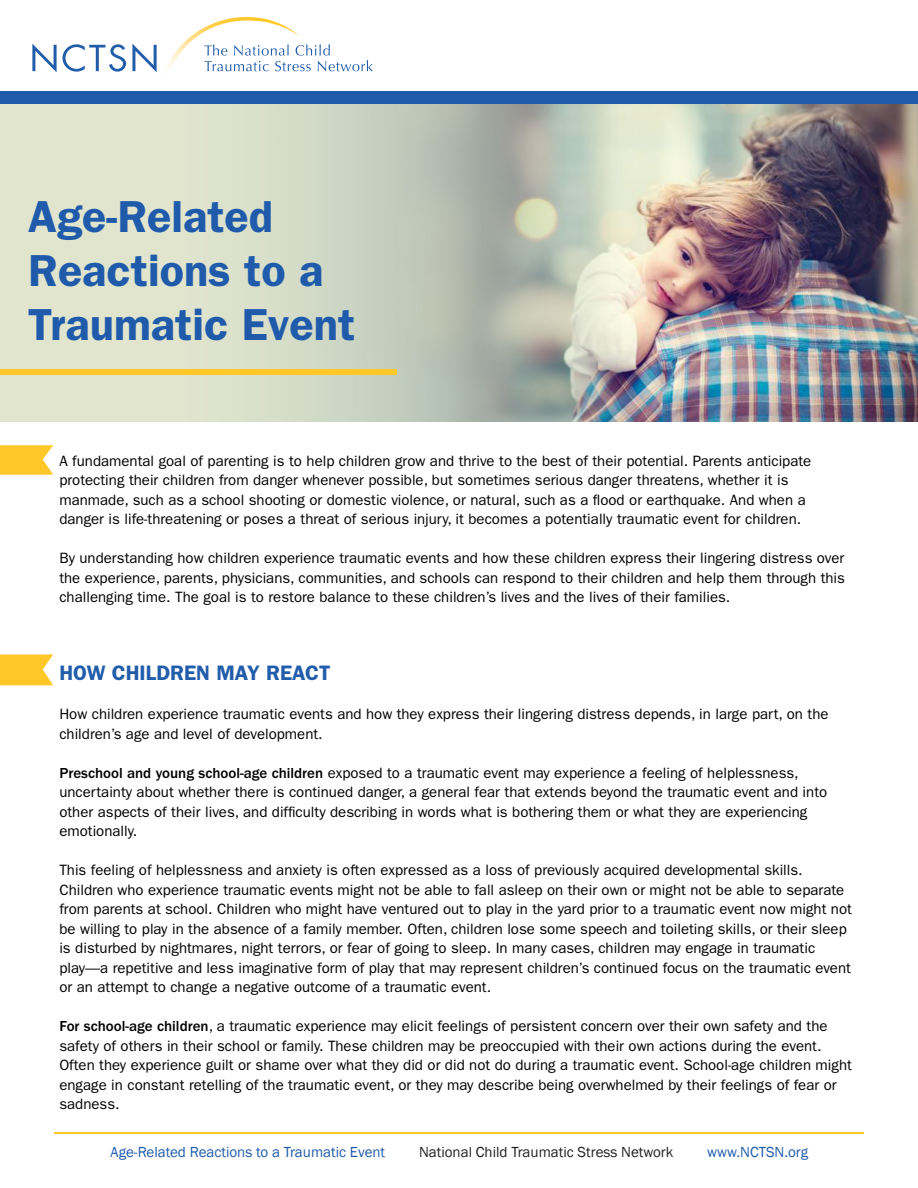
<style>
.page{position:relative;width:918px;height:1188px;background:#fff}
.page>*{position:absolute;margin:0;border:0;box-sizing:border-box;transform-origin:0 0}
.t1{font:600 45px "ITC Franklin Gothic Std";color:#1f5baa}
.t2{font:600 21px "ITC Franklin Gothic Std";color:#215dab}
.t3{font:15px/19.5px "ITC Franklin Gothic Std";color:#000}
.t4{font:15px "Franklin Gothic";color:#1f5baa}
.t5{font:15px "Franklin Gothic";color:#231f20}
.s1{font-weight:500}
</style>
<div class="page">
<svg style="left:0;top:445px;width:53px;height:30px;background:#ffcd3f"></svg>
<svg style="left:0;top:654px;width:53px;height:31px;background:#ffcd3e"></svg>
<svg style="left:32px;top:44px;width:94px;height:28px"></svg>
<svg style="left:132px;top:44px;width:25px;height:28px"></svg>
<svg style="left:168px;top:17px;width:205px;height:55px"></svg>
<hr style="left:54px;top:1132px;width:810px;height:2px;background:#ffc727">
<img style="left:0;top:104px;width:918px;height:317px">
<div style="left:0;top:91px;width:918px;height:13px;background:#1f5baa"></div>
<div style="left:0;top:369px;width:396px;height:6px;background:#ffc727"></div>
<p class="t1" style="left:28px;top:190px;width:246px">Age-Related</p>
<p class="t1" style="left:28px;top:244px;width:297px">Reactions to a</p>
<p class="t1" style="left:28px;top:298px;width:328px">Traumatic Event</p>
<p class="t3" style="left:59px;top:451px;width:754px">A fundamental goal of parenting is to help children grow and thrive to the best of their potential. Parents anticipate</p>
<p class="t3" style="left:59px;top:470px;width:731px">protecting their children from danger whenever possible, but sometimes serious danger threatens, whether it is</p>
<p class="t3" style="left:59px;top:490px;width:748px">manmade, such as a school shooting or domestic violence, or natural, such as a flood or earthquake. And when a</p>
<p class="t3" style="left:59px;top:509px;width:743px">danger is life-threatening or poses a threat of serious injury, it becomes a potentially traumatic event for children.</p>
<p class="t3" style="left:59px;top:548px;width:787px;text-align:justify">By understanding how children experience traumatic events and how these children express their lingering distress over the experience, parents, physicians, communities, and schools can respond to their children and help them through this challenging time. The goal is to restore balance to these children’s lives and the lives of their families.</p>
<p class="t2" style="left:59px;top:661px;width:273px">HOW CHILDREN MAY REACT</p>
<p class="t3" style="left:59px;top:704px;width:771px">How children experience traumatic events and how they express their lingering distress depends, in large part, on the</p>
<p class="t3" style="left:59px;top:724px;width:265px">children’s age and level of development.</p>
<p class="t3" style="left:59px;top:763px;width:741px"><span class="s1">Preschool and young school-age children</span> exposed to a traumatic event may experience a feeling of helplessness,</p>
<p class="t3" style="left:59px;top:782px;width:769px">uncertainty about whether there is continued danger, a general fear that extends beyond the traumatic event and into other aspects of their lives, and difficulty describing in words what is bothering them or what they are experiencing</p>
<p class="t3" style="left:59px;top:821px;width:79px">emotionally.</p>
<p class="t3" style="left:59px;top:860px;width:745px">This feeling of helplessness and anxiety is often expressed as a loss of previously acquired developmental skills.</p>
<p class="t3" style="left:59px;top:880px;width:794px">Children who experience traumatic events might not be able to fall asleep on their own or might not be able to separate from parents at school. Children who might have ventured out to play in the yard prior to a traumatic event now might not be willing to play in the absence of a family member. Often, children lose some speech and toileting skills, or their sleep is disturbed by nightmares, night terrors, or fear of going to sleep. In many cases, children may engage in traumatic play—a repetitive and less imaginative form of play that may represent children’s continued focus on the traumatic event or an attempt to change a negative outcome of a traumatic event.</p>
<p class="t3" style="left:59px;top:1016px;width:794px"><span class="s1">For school-age children</span>, a traumatic experience may elicit feelings of persistent concern over their own safety and the safety of others in their school or family. These children may be preoccupied with their own actions during the event.<br>Often they experience guilt or shame over what they did or did not do during a traumatic event. School-age children might engage in constant retelling of the traumatic event, or they may describe being overwhelmed by their feelings of fear or sadness.</p>
<p class="t4" style="left:111px;top:1143px;width:276px">Age-Related Reactions to a Traumatic Event</p>
<p class="t5" style="left:419px;top:1143px;width:256px">National Child Traumatic Stress Network</p>
<p class="t4" style="left:707px;top:1143px;width:103px">www.NCTSN.org</p>
</div>
